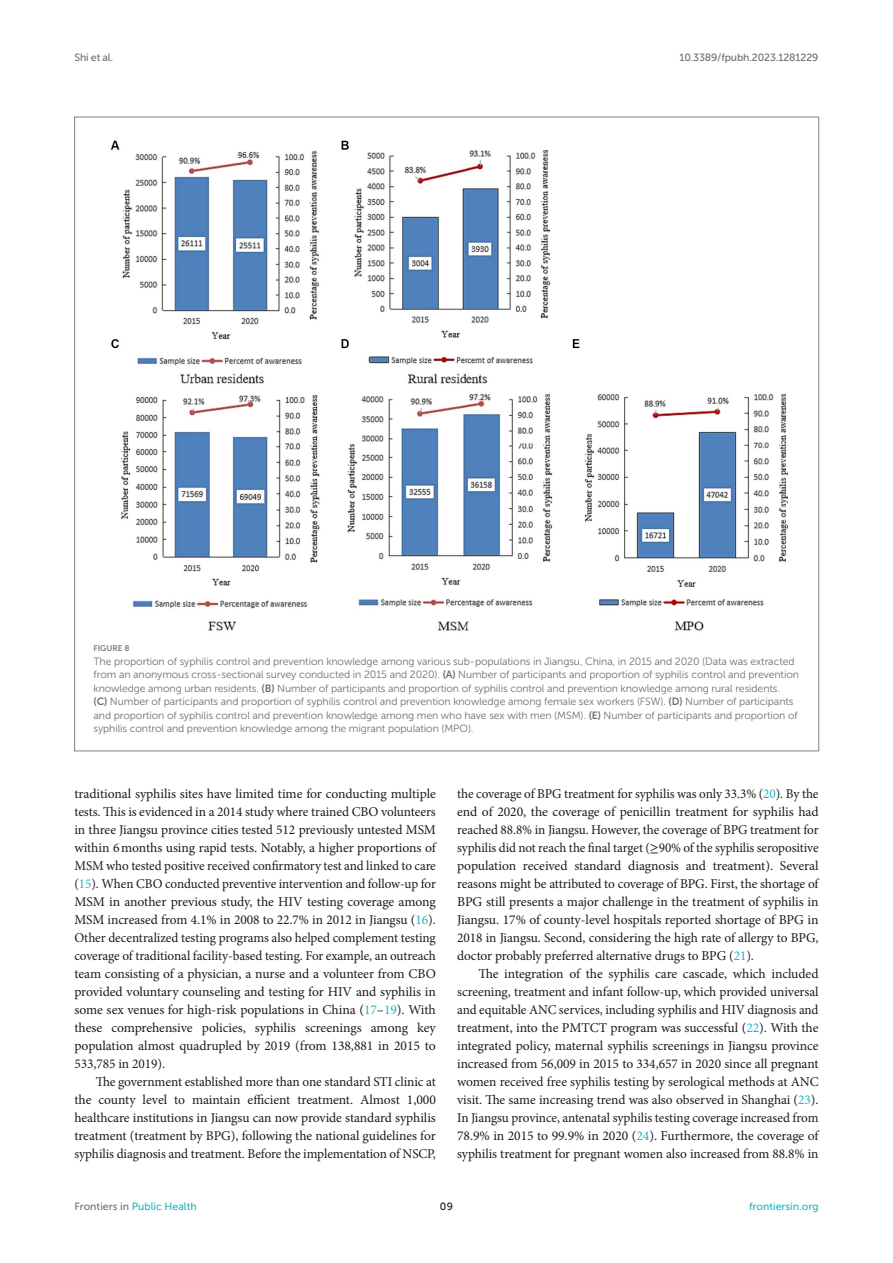
<style>
.page{position:relative;width:893px;height:1263px;background:#fff}
.page>*{position:absolute;margin:0;border:0;box-sizing:border-box;transform-origin:0 0}
.TEXT{font:13.5px/18px "Minion Pro";letter-spacing:-.005em;color:#1b1c1b;text-align:justify}
.FIG_LEG{font:10.5px/13.5px "Museo Sans 300";letter-spacing:-.01em;color:#706f70}
.t1{font:10.5px "Museo Sans 500";color:#1db5c3}
.t2{font:10.5px "Museo Sans 500";letter-spacing:-.015em;color:#706f70}
.t3{font:10.5px "Museo Sans 500";color:#1b1c1b}
.FIG_HD{font:8.25px "Museo Sans 700";letter-spacing:-.01em;color:#7e7f7f}
.s1{font-family:"Museo Sans 700"}
.s2{color:#1db5c3}
.s3{font-family:"STIX General"}
.s4{color:#706f70}
</style>
<div class="page">
<img style="left:110px;top:140px;width:678px;height:491px">
<p class="t2" style="left:74px;top:51px;width:40px">Shi et al.</p>
<p class="t2" style="left:679px;top:51px;width:141px">10.3389/fpubh.2023.1281229</p>
<p class="FIG_HD" style="left:94px;top:643px;width:37px">FIGURE 8</p>
<p class="FIG_LEG" style="left:94px;top:654px;width:707px">The proportion of syphilis control and prevention knowledge among various sub-populations in Jiangsu, China, in 2015 and 2020 (Data was extracted from an anonymous cross-sectional survey conducted in 2015 and 2020). <span class="s1">(A)</span> Number of participants and proportion of syphilis control and prevention knowledge among urban residents. <span class="s1">(B)</span> Number of participants and proportion of syphilis control and prevention knowledge among rural residents.<br><span class="s1">(C)</span> Number of participants and proportion of syphilis control and prevention knowledge among female sex workers (FSW). <span class="s1">(D)</span> Number of participants and proportion of syphilis control and prevention knowledge among men who have sex with men (MSM). <span class="s1">(E)</span> Number of participants and proportion of syphilis control and prevention knowledge among the migrant population (MPO).</p>
<p class="TEXT" style="left:74px;top:785px;width:363px">traditional syphilis sites have limited time for conducting multiple tests. This is evidenced in a 2014 study where trained CBO volunteers in three Jiangsu province cities tested 512 previously untested MSM within 6months using rapid tests. Notably, a higher proportions of MSM who tested positive received confirmatory test and linked to care (<span class="s2">15</span>). When CBO conducted preventive intervention and follow-up for MSM in another previous study, the HIV testing coverage among MSM increased from 4.1% in 2008 to 22.7% in 2012 in Jiangsu (<span class="s2">16</span>).<br>Other decentralized testing programs also helped complement testing coverage of traditional facility-based testing. For example, an outreach team consisting of a physician, a nurse and a volunteer from CBO provided voluntary counseling and testing for HIV and syphilis in some sex venues for high-risk populations in China (<span class="s2">17</span>–<span class="s2">19</span>). With these comprehensive policies, syphilis screenings among key population almost quadrupled by 2019 (from 138,881 in 2015 to 533,785 in 2019).</p>
<p class="TEXT" style="left:74px;top:1073px;width:363px;text-indent:21px">The government established more than one standard STI clinic at the county level to maintain efficient treatment. Almost 1,000 healthcare institutions in Jiangsu can now provide standard syphilis treatment (treatment by BPG), following the national guidelines for syphilis diagnosis and treatment. Before the implementation of NSCP,</p>
<p class="TEXT" style="left:457px;top:785px;width:363px">the coverage of BPG treatment for syphilis was only 33.3% (<span class="s2">20</span>). By the end of 2020, the coverage of penicillin treatment for syphilis had reached 88.8% in Jiangsu. However, the coverage of BPG treatment for syphilis did not reach the final target (<span class="s3">≥</span>90% of the syphilis seropositive population received standard diagnosis and treatment). Several reasons might be attributed to coverage of BPG. First, the shortage of BPG still presents a major challenge in the treatment of syphilis in Jiangsu. 17% of county-level hospitals reported shortage of BPG in 2018 in Jiangsu. Second, considering the high rate of allergy to BPG, doctor probably preferred alternative drugs to BPG (<span class="s2">21</span>).</p>
<p class="TEXT" style="left:457px;top:965px;width:363px;text-indent:21px">The integration of the syphilis care cascade, which included screening, treatment and infant follow-up, which provided universal and equitable ANC services, including syphilis and HIV diagnosis and treatment, into the PMTCT program was successful (<span class="s2">22</span>). With the integrated policy, maternal syphilis screenings in Jiangsu province increased from 56,009 in 2015 to 334,657 in 2020 since all pregnant women received free syphilis testing by serological methods at ANC visit. The same increasing trend was also observed in Shanghai (<span class="s2">23</span>).<br>In Jiangsu province, antenatal syphilis testing coverage increased from 78.9% in 2015 to 99.9% in 2020 (<span class="s2">24</span>). Furthermore, the coverage of syphilis treatment for pregnant women also increased from 88.8% in</p>
<p class="t1" style="left:74px;top:1200px;width:124px"><span class="s4">Frontiers in</span> Public Health</p>
<p class="t3" style="left:440px;top:1200px;width:15px">09</p>
<p class="t1" style="left:749px;top:1200px;width:71px">frontiersin.org</p>
</div>
